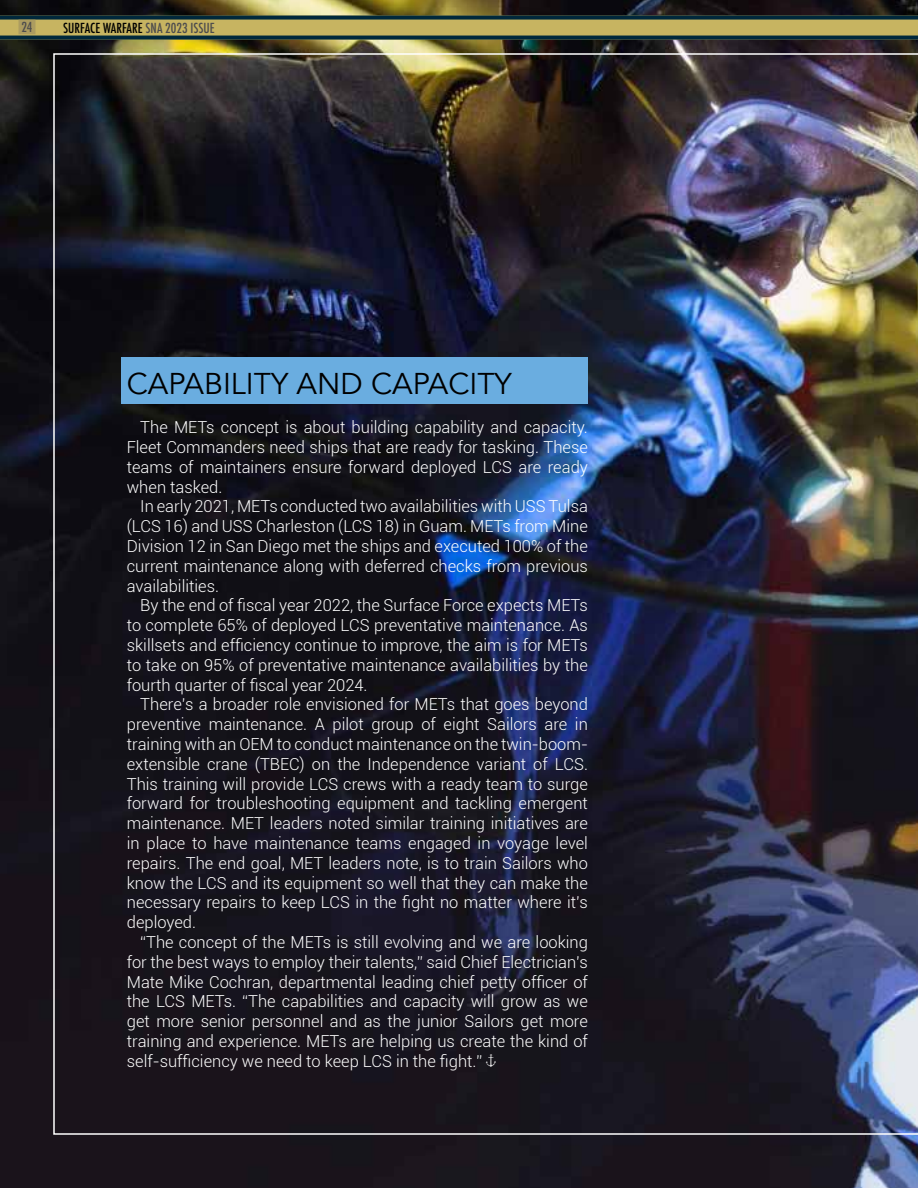
<style>
.page{position:relative;width:918px;height:1188px;background:#fff}
.page>*{position:absolute;margin:0;border:0;box-sizing:border-box;transform-origin:0 0}
.t1{font:30px "Avenir";color:#000}
.t2{font:300 16.5px/19.8px "Roboto";color:#fff;text-align:justify}
.t3{font:500 condensed 13.5px "Futura";color:#000}
.t4{font:500 condensed 13.5px "Futura";color:#4e4d4d}
.s1{color:#4e4d4d}
.s2{font-family:"Dropyouranchor";font-weight:400;font-size:18px}
</style>
<div class="page">
<img style="left:0;top:0;width:918px;height:1188px">
<img style="left:53px;top:53px;width:865px;height:1082px">
<div style="left:0;top:16px;width:918px;height:24px;background:#c7b461"></div>
<svg style="left:0;top:16px;width:918px;height:4px;fill:#00283b"></svg>
<svg style="left:0;top:36px;width:918px;height:4px;fill:#00283b"></svg>
<svg style="left:18px;top:19px;width:18px;height:15px"></svg>
<p class="t4" style="left:22px;top:19px;width:12px">24</p>
<p class="t3" style="left:63px;top:19px;width:153px">SURFACE WARFARE <span class="s1">SNA 2023 ISSUE</span></p>
<h1 class="t1" style="left:127px;top:365px;width:387px">CAPABILITY AND CAPACITY</h1>
<p class="t2" style="left:127px;top:417px;width:463px;text-indent:13px">The METs concept is about building capability and capacity.<br>Fleet Commanders need ships that are ready for tasking. These teams of maintainers ensure forward deployed LCS are ready when tasked.</p>
<p class="t2" style="left:127px;top:496px;width:463px;text-indent:13px">In early 2021, METs conducted two availabilities with USS Tulsa (LCS 16) and USS Charleston (LCS 18) in Guam. METs from Mine Division 12 in San Diego met the ships and executed 100% of the current maintenance along with deferred checks from previous availabilities.</p>
<p class="t2" style="left:127px;top:595px;width:463px;text-indent:13px">By the end of fiscal year 2022, the Surface Force expects METs to complete 65% of deployed LCS preventative maintenance. As skillsets and efficiency continue to improve, the aim is for METs to take on 95% of preventative maintenance availabilities by the fourth quarter of fiscal year 2024.</p>
<p class="t2" style="left:127px;top:694px;width:463px;text-indent:13px">There’s a broader role envisioned for METs that goes beyond preventive maintenance. A pilot group of eight Sailors are in training with an OEM to conduct maintenance on the twin-boom&shy;extensible crane (TBEC) on the Independence variant of LCS.<br>This training will provide LCS crews with a ready team to surge forward for troubleshooting equipment and tackling emergent maintenance. MET leaders noted similar training initiatives are in place to have maintenance teams engaged in voyage level repairs. The end goal, MET leaders note, is to train Sailors who know the LCS and its equipment so well that they can make the necessary repairs to keep LCS in the fight no matter where it’s deployed.</p>
<p class="t2" style="left:127px;top:932px;width:463px;text-indent:13px">“The concept of the METs is still evolving and we are looking for the best ways to employ their talents,” said Chief Electrician’s Mate Mike Cochran, departmental leading chief petty officer of the LCS METs. “The capabilities and capacity will grow as we get more senior personnel and as the junior Sailors get more training and experience. METs are helping us create the kind of self-sufficiency we need to keep LCS in the fight.” <span class="s2">*</span></p>
</div>
